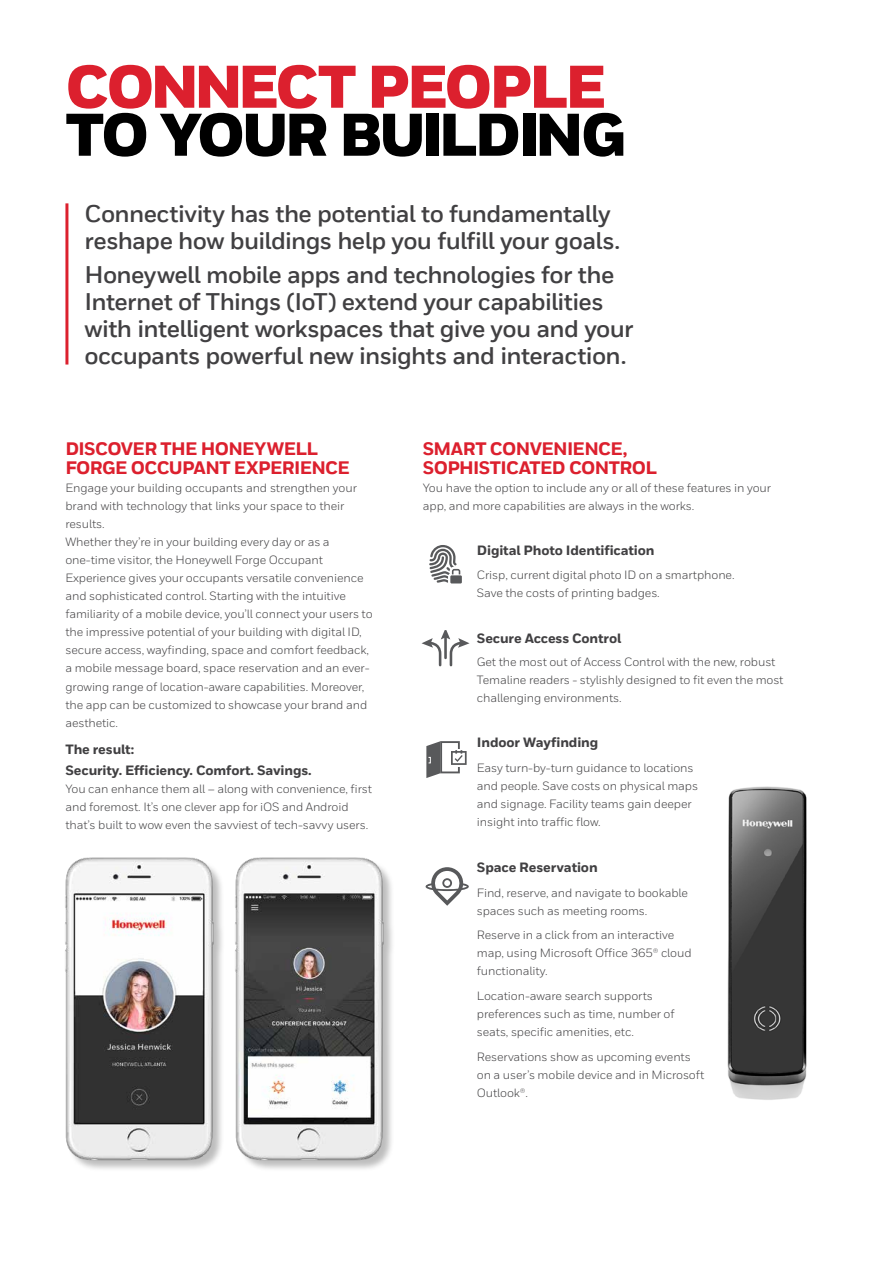
<style>
.page{position:relative;width:893px;height:1263px;background:#fff}
.page>*{position:absolute;margin:0;border:0;box-sizing:border-box;transform-origin:0 0}
.t1{font:900 60px "Honeywell Sans";letter-spacing:-.05em;color:#000}
.t2{font:900 60px "Honeywell Sans";letter-spacing:-.05em;color:#dc202e}
.t3{font:700 24px/27px "Honeywell Sans TT";letter-spacing:-.025em;color:#414042}
.t4{font:800 18px/19.5px "Honeywell Sans TT";letter-spacing:-.03em;color:#dc202e}
.t5{font:800 13.5px/21px "Honeywell Sans";letter-spacing:-.01em;color:#414042}
.t6{font:12px/18px "Honeywell Sans";letter-spacing:-.01em;color:#414042}
</style>
<div class="page">
<img style="left:727px;top:786px;width:80px;height:314px">
<svg style="left:421px;top:630px;width:49px;height:37px"></svg>
<svg style="left:426px;top:867px;width:43px;height:39px"></svg>
<div style="left:440px;top:741px;width:20px;height:32px;border:2px solid #58595b"></div>
<svg style="left:426px;top:741px;width:14px;height:37px"></svg>
<svg style="left:451px;top:749px;width:16px;height:18px"></svg>
<div style="left:450px;top:575px;width:12px;height:8px;background:#58595b"></div>
<svg style="left:429px;top:545px;width:31px;height:38px"></svg>
<hr style="left:65px;top:203px;width:3px;height:162px;background:#dc202e">
<div style="left:66px;top:859px;width:159px;height:313px;background:#000;opacity:.26"></div>
<img style="left:65px;top:857px;width:159px;height:304px">
<div style="left:237px;top:859px;width:159px;height:313px;background:#000;opacity:.26"></div>
<img style="left:235px;top:857px;width:160px;height:304px">
<h1 class="t2" style="left:65px;top:50px;width:543px">CONNECT PEOPLE</h1>
<h1 class="t1" style="left:65px;top:98px;width:562px">TO YOUR BUILDING</h1>
<h2 class="t3" style="left:84px;top:201px;width:537px">Connectivity has the potential to fundamentally reshape how buildings help you fulfill your goals.</h2>
<h2 class="t3" style="left:84px;top:261px;width:551px">Honeywell mobile apps and technologies for the Internet of Things (IoT) extend your capabilities with intelligent workspaces that give you and your occupants powerful new insights and interaction.</h2>
<h3 class="t4" style="left:65px;top:440px;width:286px">DISCOVER THE HONEYWELL<br>FORGE OCCUPANT EXPERIENCE</h3>
<p class="t6" style="left:65px;top:479px;width:309px">Engage your building occupants and strengthen your brand with technology that links your space to their results.<br>Whether they’re in your building every day or as a one-time visitor, the Honeywell Forge Occupant Experience gives your occupants versatile convenience and sophisticated control. Starting with the intuitive familiarity of a mobile device, you’ll connect your users to the impressive potential of your building with digital ID, secure access, wayfinding, space and comfort feedback, a mobile message board, space reservation and an ever&shy;growing range of location-aware capabilities. Moreover, the app can be customized to showcase your brand and aesthetic.</p>
<p class="t5" style="left:65px;top:739px;width:248px">The result:<br>Security. Efficiency. Comfort. Savings.</p>
<p class="t6" style="left:65px;top:780px;width:308px">You can enhance them all – along with convenience, first and foremost. It’s one clever app for iOS and Android that’s built to wow even the savviest of tech-savvy users.</p>
<h3 class="t4" style="left:423px;top:440px;width:236px">SMART CONVENIENCE,<br>SOPHISTICATED CONTROL</h3>
<p class="t6" style="left:423px;top:479px;width:350px">You have the option to include any or all of these features in your app, and more capabilities are always in the works.</p>
<p class="t5" style="left:477px;top:540px;width:179px">Digital Photo Identification</p>
<p class="t6" style="left:477px;top:566px;width:259px">Crisp, current digital photo ID on a smartphone.<br>Save the costs of printing badges.</p>
<p class="t5" style="left:477px;top:628px;width:146px">Secure Access Control</p>
<p class="t6" style="left:477px;top:652px;width:308px">Get the most out of Access Control with the new, robust<br>Temaline readers - stylishly designed to fit even the most challenging environments.</p>
<p class="t5" style="left:477px;top:733px;width:123px">Indoor Wayfinding</p>
<p class="t6" style="left:477px;top:759px;width:223px">Easy turn-by-turn guidance to locations and people. Save costs on physical maps and signage. Facility teams gain deeper insight into traffic flow.</p>
<p class="t5" style="left:477px;top:857px;width:122px">Space Reservation</p>
<p class="t6" style="left:477px;top:883px;width:213px">Find, reserve, and navigate to bookable spaces such as meeting rooms.</p>
<p class="t6" style="left:477px;top:926px;width:216px">Reserve in a click from an interactive map, using Microsoft Office 365® cloud functionality.</p>
<p class="t6" style="left:477px;top:987px;width:199px">Location-aware search supports preferences such as time, number of seats, specific amenities, etc.</p>
<p class="t6" style="left:477px;top:1048px;width:229px">Reservations show as upcoming events on a user’s mobile device and in Microsoft<br>Outlook®.</p>
</div>
